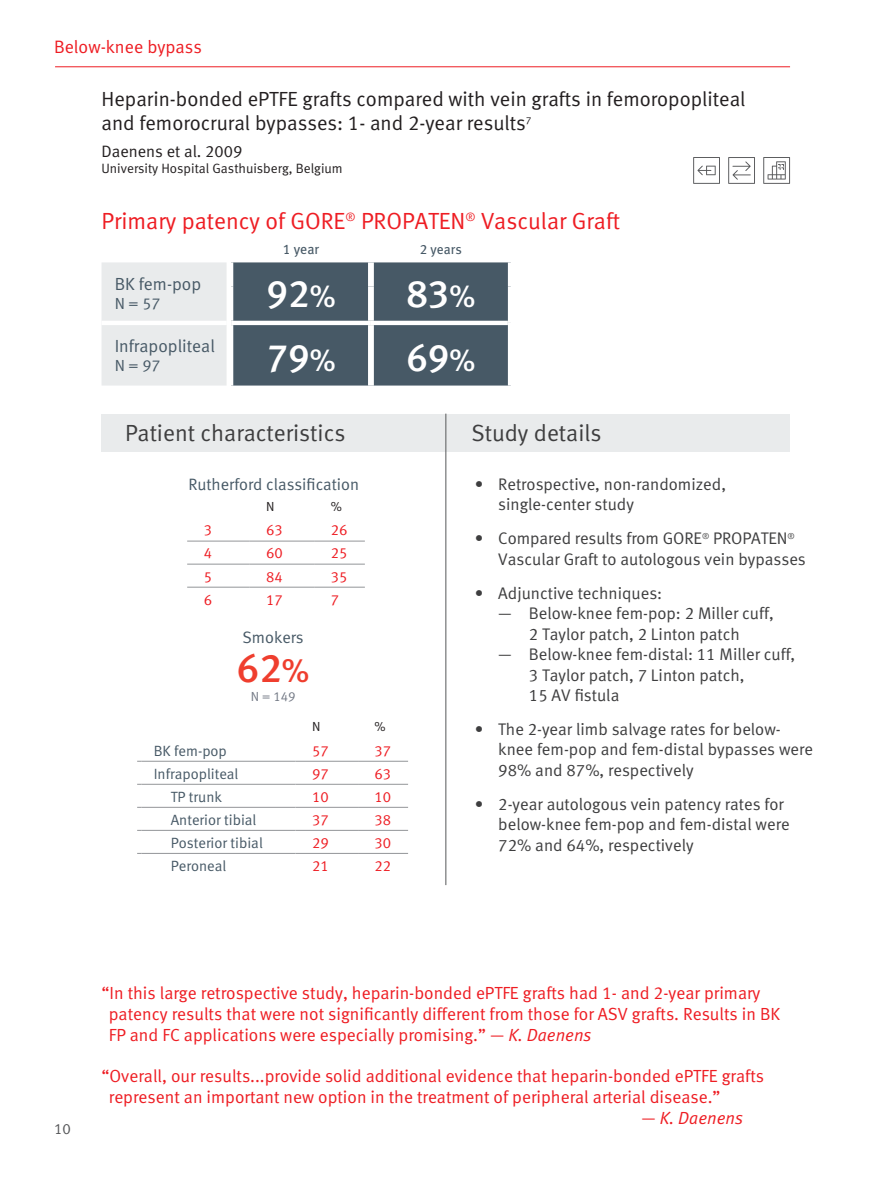
<style>
.page{position:relative;width:891px;height:1188px;background:#fff}
.page>*{position:absolute;margin:0;border:0;box-sizing:border-box;transform-origin:0 0}
.t1{font:40.35px "Meta Medium LF";color:#ef3e2e}
.body{font:38.55px "Meta Medium LF";color:#fff}
.t2{font:23.4px "Meta Normal LF";color:#ee1d23}
.t3{font:23.4px "Meta Normal LF";color:#3e3e3f}
.t4{font:20.4px/24.6px "Meta Normal LF";color:#231f20}
.t5{font:18px "Meta Normal LF";color:#ee1d23}
.t6{font:17.55px/21px "Meta Normal LF";color:#ee1d23}
.body-2{font:17.55px "Meta Normal LF";color:#475966}
.t7{font:italic 17.55px "Meta Normal LF";color:#ee1d23}
.t8{font:16.8px/20.4px "Meta Normal LF";color:#3e3e3f}
.t9{font:16.5px "Meta Normal LF";color:#475966}
.t10{font:16.5px "Meta Normal LF";color:#231f20}
.body-3{font:16.05px "Meta Normal LF";color:#475966}
.t11{font:15px "Meta Normal LF";color:#57585a}
.t12{font:14.85px "Meta Normal LF";color:#475966}
.t13{font:14.85px "Meta Normal LF";color:#ee1d23}
.body-4{font:13.95px "Meta Book LF";color:#475966}
.t14{font:13.5px "Meta Normal LF";color:#231f20}
.body-5{font:13.5px "Meta Book LF";color:#475966}
.t15{font:13.2px "Meta Normal LF";color:#747a86}
.t16{font:13.2px "Meta Normal LF";color:#231f20}
.s1{font-size:31.05px}
.s2{font-size:32.85px}
.s3{font-style:italic}
.s4{font-style:normal}
</style>
<div class="page">
<hr style="left:55px;top:66px;width:735px;height:1px;background:#ee1d23">
<svg style="left:102px;top:262px;width:409px;height:124px;background:#808d95"></svg>
<hr style="left:231px;top:321px;width:140px;height:4px;background:#fff">
<hr style="left:371px;top:321px;width:137px;height:4px;background:#fff">
<div style="left:368px;top:262px;width:6px;height:25px;background:#fff"></div>
<div style="left:508px;top:262px;width:6px;height:25px;background:#fff"></div>
<div style="left:368px;top:287px;width:6px;height:34px;background:#fff"></div>
<div style="left:508px;top:287px;width:6px;height:36px;background:#fff"></div>
<div style="left:101px;top:414px;width:689px;height:38px;background:#e9ebec"></div>
<hr style="left:445px;top:414px;width:1px;height:471px;background:#57585a">
<svg style="left:693px;top:157px;width:27px;height:27px"></svg>
<svg style="left:763px;top:157px;width:27px;height:27px"></svg>
<svg style="left:728px;top:157px;width:27px;height:27px"></svg>
<hr style="left:187px;top:541px;width:63px;height:1px;background:#939598">
<hr style="left:250px;top:541px;width:64px;height:1px;background:#939598">
<hr style="left:314px;top:541px;width:51px;height:1px;background:#939598">
<hr style="left:187px;top:564px;width:63px;height:1px;background:#939598">
<hr style="left:250px;top:564px;width:64px;height:1px;background:#939598">
<hr style="left:314px;top:564px;width:51px;height:1px;background:#939598">
<hr style="left:187px;top:587px;width:63px;height:1px;background:#939598">
<hr style="left:250px;top:587px;width:64px;height:1px;background:#939598">
<hr style="left:314px;top:587px;width:51px;height:1px;background:#939598">
<hr style="left:296px;top:761px;width:62px;height:1px;background:#939598">
<hr style="left:358px;top:761px;width:50px;height:1px;background:#939598">
<hr style="left:296px;top:784px;width:62px;height:1px;background:#939598">
<hr style="left:358px;top:784px;width:50px;height:1px;background:#939598">
<hr style="left:296px;top:807px;width:62px;height:1px;background:#939598">
<hr style="left:358px;top:807px;width:50px;height:1px;background:#939598">
<hr style="left:296px;top:830px;width:62px;height:1px;background:#939598">
<hr style="left:358px;top:830px;width:50px;height:1px;background:#939598">
<hr style="left:142px;top:761px;width:154px;height:1px;background:#939598">
<hr style="left:142px;top:784px;width:154px;height:1px;background:#939598">
<hr style="left:142px;top:807px;width:154px;height:1px;background:#939598">
<hr style="left:142px;top:830px;width:154px;height:1px;background:#939598">
<hr style="left:142px;top:853px;width:154px;height:1px;background:#939598">
<hr style="left:296px;top:853px;width:62px;height:1px;background:#939598">
<hr style="left:358px;top:853px;width:50px;height:1px;background:#939598">
<p class="t5" style="left:54px;top:36px;width:149px">Below-knee bypass</p>
<p class="t4" style="left:102px;top:86px;width:646px">Heparin-bonded ePTFE grafts compared with vein grafts in femoropopliteal and femorocrural bypasses: 1- and 2-year results<sup>7</sup></p>
<p class="t10" style="left:102px;top:142px;width:142px">Daenens et al. 2009</p>
<p class="t14" style="left:102px;top:161px;width:243px">University Hospital Gasthuisberg, Belgium</p>
<p class="t2" style="left:102px;top:207px;width:520px">Primary patency of GORE<sup>®</sup> PROPATEN<sup>®</sup> Vascular Graft</p>
<p class="body-2" style="left:115px;top:274px;width:88px">BK fem-pop</p>
<p class="body-3" style="left:115px;top:294px;width:47px">N = 57</p>
<p class="body-2" style="left:115px;top:335px;width:102px">Infrapopliteal</p>
<p class="body-3" style="left:115px;top:356px;width:47px">N = 97</p>
<p class="body-4" style="left:283px;top:241px;width:38px">1 year</p>
<p class="body-5" style="left:420px;top:241px;width:43px">2 years</p>
<p class="body" style="left:266px;top:271px;width:71px">92<span class="s1">%</span></p>
<p class="body" style="left:406px;top:271px;width:71px">83<span class="s1">%</span></p>
<p class="body" style="left:266px;top:336px;width:71px">79<span class="s1">%</span></p>
<p class="body" style="left:406px;top:336px;width:71px">69<span class="s1">%</span></p>
<p class="t3" style="left:125px;top:419px;width:222px">Patient characteristics</p>
<p class="t3" style="left:472px;top:419px;width:132px">Study details</p>
<p class="t9" style="left:188px;top:474px;width:172px">Rutherford classification</p>
<p class="t16" style="left:266px;top:498px;width:10px">N</p>
<p class="t16" style="left:331px;top:498px;width:13px">%</p>
<p class="t13" style="left:204px;top:522px;width:10px">3</p>
<p class="t13" style="left:266px;top:522px;width:18px">63</p>
<p class="t13" style="left:331px;top:522px;width:18px">26</p>
<p class="t13" style="left:204px;top:545px;width:10px">4</p>
<p class="t13" style="left:266px;top:545px;width:18px">60</p>
<p class="t13" style="left:331px;top:545px;width:18px">25</p>
<p class="t13" style="left:204px;top:568px;width:10px">5</p>
<p class="t13" style="left:266px;top:568px;width:18px">84</p>
<p class="t13" style="left:331px;top:568px;width:18px">35</p>
<p class="t13" style="left:204px;top:591px;width:10px">6</p>
<p class="t13" style="left:266px;top:591px;width:18px">17</p>
<p class="t13" style="left:331px;top:591px;width:10px">7</p>
<p class="t9" style="left:243px;top:628px;width:63px">Smokers</p>
<p class="t1" style="left:237px;top:645px;width:74px">62<span class="s2">%</span></p>
<p class="t15" style="left:251px;top:689px;width:46px">N = 149</p>
<p class="t16" style="left:312px;top:719px;width:10px">N</p>
<p class="t16" style="left:375px;top:719px;width:13px">%</p>
<p class="t12" style="left:154px;top:742px;width:75px">BK fem-pop</p>
<p class="t13" style="left:312px;top:742px;width:18px">57</p>
<p class="t13" style="left:375px;top:742px;width:18px">37</p>
<p class="t12" style="left:154px;top:765px;width:86px">Infrapopliteal</p>
<p class="t13" style="left:312px;top:765px;width:18px">97</p>
<p class="t13" style="left:375px;top:765px;width:18px">63</p>
<p class="t12" style="left:171px;top:788px;width:53px">TP trunk</p>
<p class="t13" style="left:312px;top:788px;width:18px">10</p>
<p class="t13" style="left:375px;top:788px;width:18px">10</p>
<p class="t12" style="left:171px;top:811px;width:87px">Anterior tibial</p>
<p class="t13" style="left:312px;top:811px;width:18px">37</p>
<p class="t13" style="left:375px;top:811px;width:18px">38</p>
<p class="t12" style="left:171px;top:834px;width:94px">Posterior tibial</p>
<p class="t13" style="left:312px;top:834px;width:18px">29</p>
<p class="t13" style="left:375px;top:834px;width:18px">30</p>
<p class="t12" style="left:171px;top:857px;width:57px">Peroneal</p>
<p class="t13" style="left:312px;top:857px;width:18px">21</p>
<p class="t13" style="left:375px;top:857px;width:18px">22</p>
<p class="t8" style="left:498px;top:473px;width:229px;text-indent:-23px">• Retrospective, non-randomized, single-center study</p>
<p class="t8" style="left:498px;top:528px;width:309px;text-indent:-23px">• Compared results from GORE<sup>®</sup> PROPATEN<sup>®<br></sup>Vascular Graft to autologous vein bypasses</p>
<p class="t8" style="left:475px;top:582px;width:189px">• Adjunctive techniques:</p>
<p class="t8" style="left:498px;top:603px;width:277px;text-align:center">— Below-knee fem-pop: 2 Miller cuff,<br>2 Taylor patch, 2 Linton patch</p>
<p class="t8" style="left:529px;top:644px;width:268px;text-indent:-31px">— Below-knee fem-distal: 11 Miller cuff,<br>3 Taylor patch, 7 Linton patch,<br>15 AV fistula</p>
<p class="t8" style="left:498px;top:719px;width:316px;text-indent:-23px">• The 2-year limb salvage rates for below&shy;knee fem-pop and fem-distal bypasses were<br>98% and 87%, respectively</p>
<p class="t8" style="left:498px;top:794px;width:293px;text-indent:-23px">• 2-year autologous vein patency rates for below-knee fem-pop and fem-distal were<br>72% and 64%, respectively</p>
<p class="t11" style="left:54px;top:1120px;width:18px">10</p>
<p class="t6" style="left:109px;top:982px;width:673px;text-indent:-7px">“In this large retrospective study, heparin-bonded ePTFE grafts had 1- and 2-year primary patency results that were not significantly different from those for ASV grafts. Results in BK<br>FP and FC applications were especially promising.” — <span class="s3">K. Daenens</span></p>
<p class="t6" style="left:109px;top:1065px;width:657px;text-indent:-7px">“Overall, our results...provide solid additional evidence that heparin-bonded ePTFE grafts represent an important new option in the treatment of peripheral arterial disease.”</p>
<p class="t7" style="left:642px;top:1108px;width:103px"><span class="s4">—</span> K. Daenens</p>
</div>
